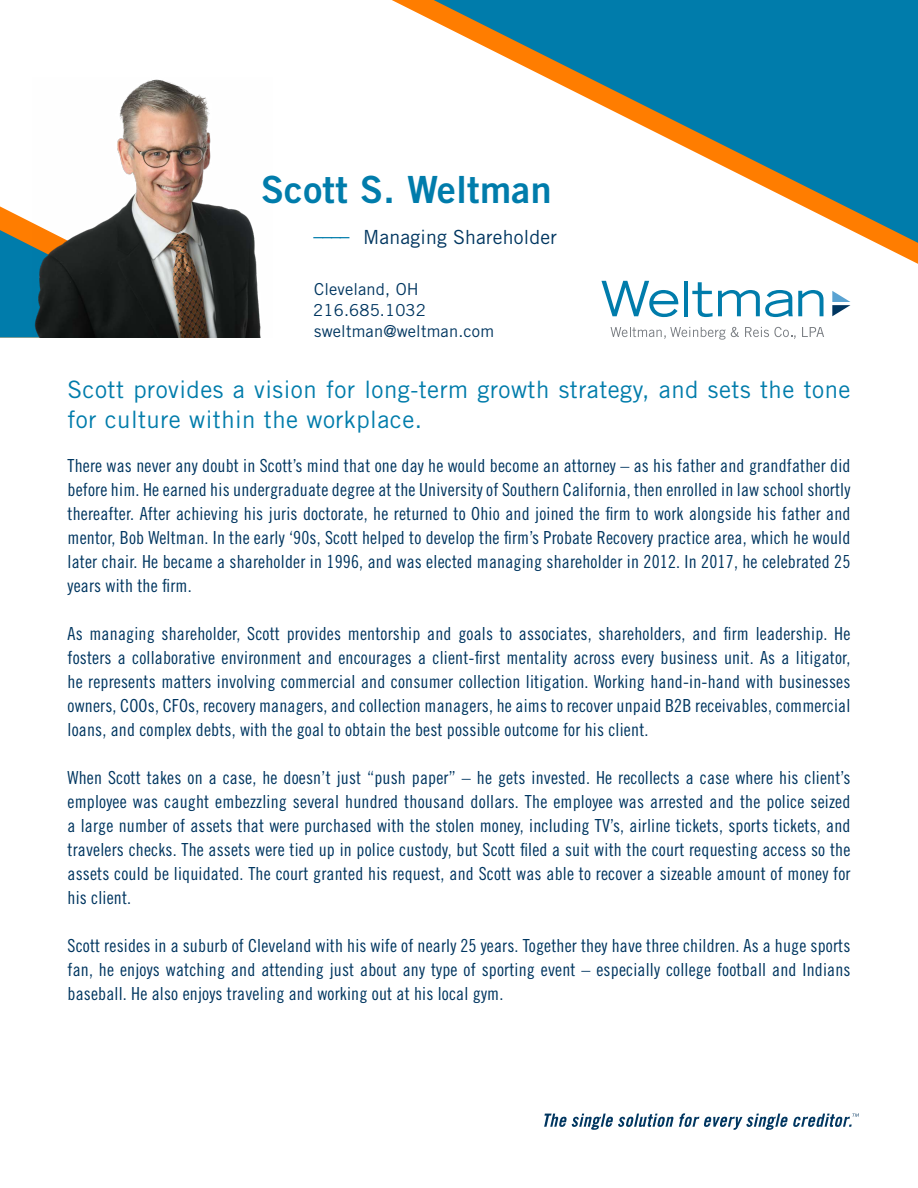
<style>
.page{position:relative;width:918px;height:1188px;background:#fff}
.page>*{position:absolute;margin:0;border:0;box-sizing:border-box;transform-origin:0 0}
.t1{font:37.5px "Trade Gothic LT Std Bd 2";letter-spacing:.01em;color:#007cab}
.t2{font:24px/30px "Trade Gothic LT Std";letter-spacing:.02em;color:#007cab}
.t3{font:19.5px "Trade Gothic LT Std";letter-spacing:.01em;color:#003660}
.t4{font:18px/24px "Trade Gothic LT Std Cn 18";letter-spacing:.01em;color:#003660;text-align:justify}
.t5{font:16.5px/21px "Trade Gothic LT Std";letter-spacing:.01em;color:#003660}
.s1{font-size:24.3px;color:#007cab}
</style>
<div class="page">
<svg style="left:392px;top:0;width:526px;height:264px"></svg>
<svg style="left:434px;top:0;width:484px;height:243px"></svg>
<svg style="left:0;top:206px;width:33px;height:131px;background:#3f8491"></svg>
<img style="left:33px;top:79px;width:228px;height:258px">
<svg style="left:601px;top:281px;width:78px;height:36px"></svg>
<hr style="left:684px;top:281px;width:4px;height:35px;background:#007cab">
<svg style="left:692px;top:282px;width:132px;height:35px"></svg>
<svg style="left:611px;top:327px;width:128px;height:13px"></svg>
<svg style="left:745px;top:327px;width:51px;height:12px"></svg>
<svg style="left:802px;top:327px;width:22px;height:10px"></svg>
<svg style="left:832px;top:291px;width:18px;height:25px"></svg>
<svg style="left:544px;top:1113px;width:315px;height:17px"></svg>
<h1 class="t1" style="left:261px;top:166px;width:292px">Scott S. Weltman</h1>
<p class="t3" style="left:314px;top:226px;width:245px"><span class="s1">––––</span> Managing Shareholder</p>
<p class="t5" style="left:313px;top:278px;width:182px">Cleveland, OH<br>216.685.1032 sweltman@weltman.com</p>
<h2 class="t2" style="left:68px;top:374px;width:785px">Scott provides a vision for long-term growth strategy, and sets the tone for culture within the workplace.</h2>
<p class="t4" style="left:68px;top:453px;width:785px">There was never any doubt in Scott’s mind that one day he would become an attorney – as his father and grandfather did before him. He earned his undergraduate degree at the University of Southern California, then enrolled in law school shortly thereafter. After achieving his juris doctorate, he returned to Ohio and joined the firm to work alongside his father and mentor, Bob Weltman. In the early ‘90s, Scott helped to develop the firm’s Probate Recovery practice area, which he would later chair. He became a shareholder in 1996, and was elected managing shareholder in 2012. In 2017, he celebrated 25 years with the firm.</p>
<p class="t4" style="left:68px;top:621px;width:785px">As managing shareholder, Scott provides mentorship and goals to associates, shareholders, and firm leadership. He fosters a collaborative environment and encourages a client-first mentality across every business unit. As a litigator, he represents matters involving commercial and consumer collection litigation. Working hand-in-hand with businesses owners, COOs, CFOs, recovery managers, and collection managers, he aims to recover unpaid B2B receivables, commercial loans, and complex debts, with the goal to obtain the best possible outcome for his client.</p>
<p class="t4" style="left:68px;top:765px;width:785px">When Scott takes on a case, he doesn’t just “push paper” – he gets invested. He recollects a case where his client’s employee was caught embezzling several hundred thousand dollars. The employee was arrested and the police seized a large number of assets that were purchased with the stolen money, including TV’s, airline tickets, sports tickets, and travelers checks. The assets were tied up in police custody, but Scott filed a suit with the court requesting access so the assets could be liquidated. The court granted his request, and Scott was able to recover a sizeable amount of money for his client.</p>
<p class="t4" style="left:68px;top:933px;width:785px">Scott resides in a suburb of Cleveland with his wife of nearly 25 years. Together they have three children. As a huge sports fan, he enjoys watching and attending just about any type of sporting event – especially college football and Indians baseball. He also enjoys traveling and working out at his local gym.</p>
</div>
